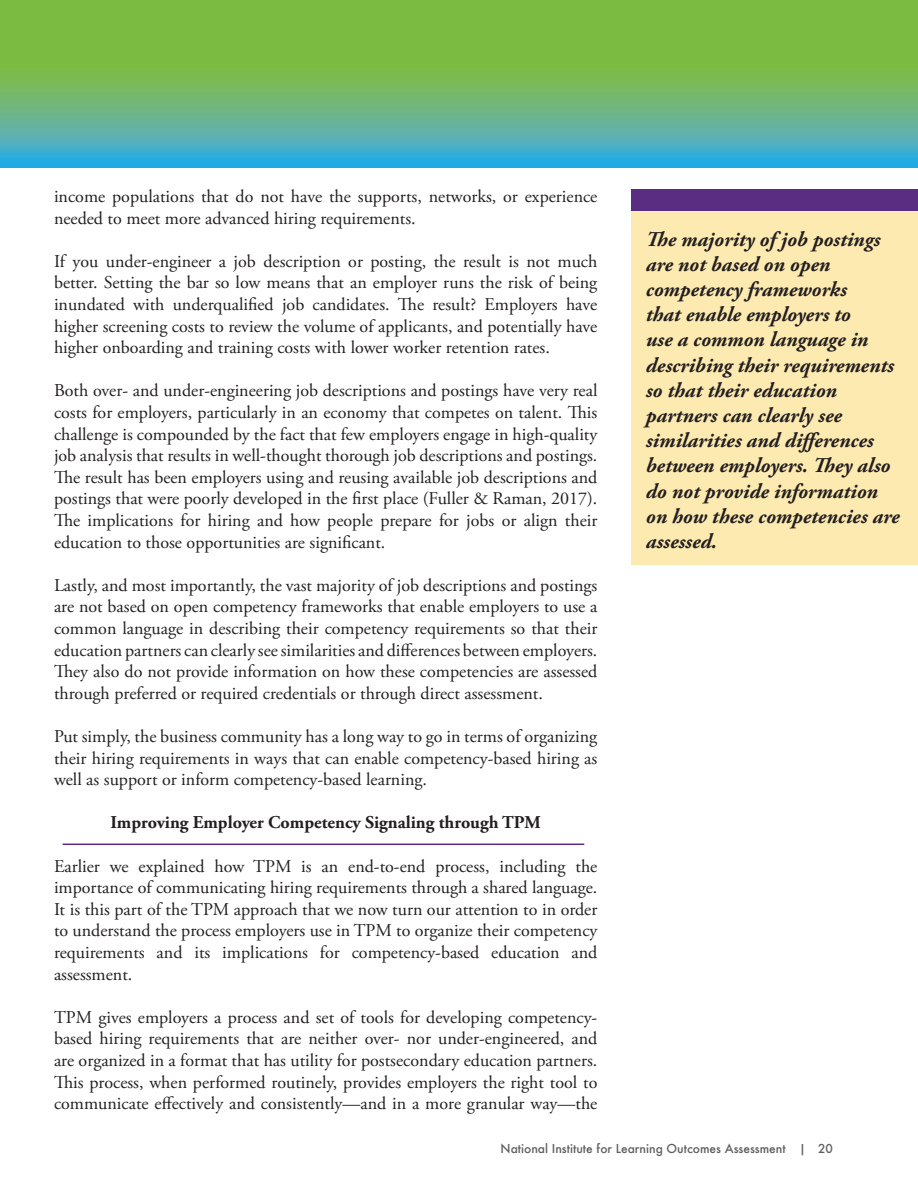
<style>
.page{position:relative;width:918px;height:1188px;background:#fff}
.page>*{position:absolute;margin:0;border:0;box-sizing:border-box;transform-origin:0 0}
.t1{font:italic 700 21px/25.2px "Adobe Garamond Pro";color:#231f20}
.t2{font:18px/21.6px "Adobe Garamond Pro";color:#231f20;text-align:justify}
.t3{font:700 18px "Adobe Garamond Pro";color:#231f20}
.t4{font:500 12px "Futura";color:#5f6062}
</style>
<div class="page">
<div style="left:631px;top:204px;width:287px;height:361px;background:#fdeab0"></div>
<div style="left:631px;top:189px;width:287px;height:22px;background:#5a2c82"></div>
<svg style="left:0;top:0;width:918px;height:167px;background:#6bb671"></svg>
<hr style="left:63px;top:844px;width:521px;height:1px;background:#5a2c82">
<p class="t2" style="left:54px;top:186px;width:545px">income populations that do not have the supports, networks, or experience needed to meet more advanced hiring requirements.</p>
<p class="t2" style="left:54px;top:251px;width:545px">If you under-engineer a job description or posting, the result is not much better. Setting the bar so low means that an employer runs the risk of being inundated with underqualified job candidates. The result? Employers have higher screening costs to review the volume of applicants, and potentially have higher onboarding and training costs with lower worker retention rates.</p>
<p class="t2" style="left:54px;top:381px;width:545px">Both over- and under-engineering job descriptions and postings have very real costs for employers, particularly in an economy that competes on talent. This challenge is compounded by the fact that few employers engage in high-quality job analysis that results in well-thought thorough job descriptions and postings.<br>The result has been employers using and reusing available job descriptions and postings that were poorly developed in the first place (Fuller &amp; Raman, 2017).<br>The implications for hiring and how people prepare for jobs or align their education to those opportunities are significant.</p>
<p class="t2" style="left:54px;top:575px;width:545px">Lastly, and most importantly, the vast majority of job descriptions and postings are not based on open competency frameworks that enable employers to use a common language in describing their competency requirements so that their education partners can clearly see similarities and differences between employers.<br>They also do not provide information on how these competencies are assessed through preferred or required credentials or through direct assessment.</p>
<p class="t2" style="left:54px;top:726px;width:545px">Put simply, the business community has a long way to go in terms of organizing their hiring requirements in ways that can enable competency-based hiring as well as support or inform competency-based learning.</p>
<p class="t3" style="left:110px;top:812px;width:432px">Improving Employer Competency Signaling through TPM</p>
<p class="t2" style="left:54px;top:856px;width:545px">Earlier we explained how TPM is an end-to-end process, including the importance of communicating hiring requirements through a shared language.<br>It is this part of the TPM approach that we now turn our attention to in order to understand the process employers use in TPM to organize their competency requirements and its implications for competency-based education and assessment.</p>
<p class="t2" style="left:54px;top:1007px;width:545px">TPM gives employers a process and set of tools for developing competency&shy;based hiring requirements that are neither over- nor under-engineered, and are organized in a format that has utility for postsecondary education partners.<br>This process, when performed routinely, provides employers the right tool to communicate effectively and consistently—and in a more granular way—the</p>
<p class="t1" style="left:646px;top:227px;width:255px">The majority of job postings are not based on open competency frameworks<br>that enable employers to<br>use a common language in describing their requirements so that their education partners can clearly see similarities and differences between employers. They also do not provide information on how these competencies are assessed.</p>
<p class="t4" style="left:500px;top:1140px;width:334px">National Institute for Learning Outcomes Assessment | 20</p>
</div>
